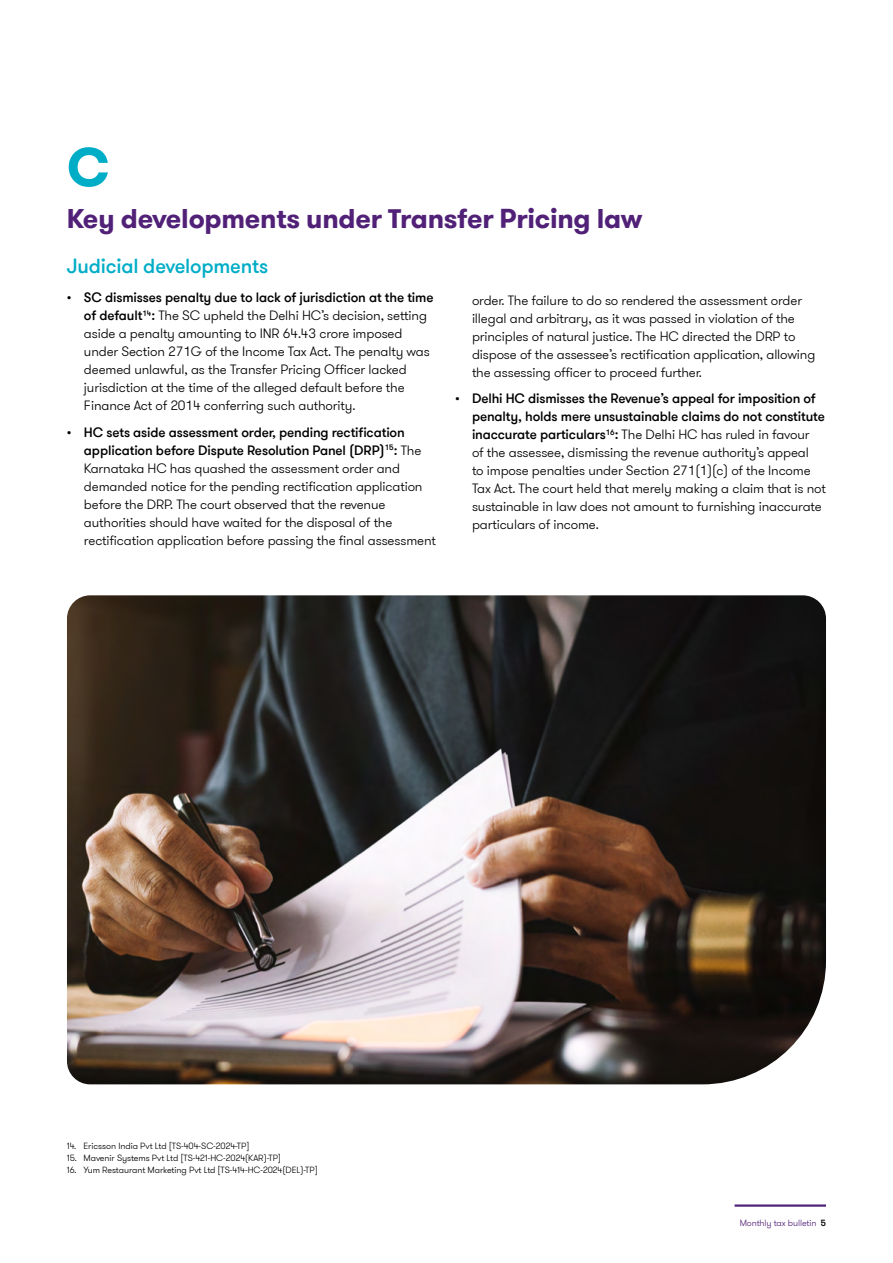
<style>
.page{position:relative;width:893px;height:1263px;background:#fff}
.page>*{position:absolute;margin:0;border:0;box-sizing:border-box;transform-origin:0 0}
.t1{font:700 54px "GT Walsheim Pro";color:#00adc7}
.t2{font:700 27px "GT Walsheim Pro";letter-spacing:-.01em;color:#512178}
.t3{font:500 20.25px "GT Walsheim Pro";letter-spacing:-.01em;color:#00adc7}
.t4{font:300 13.5px/18px "GT Walsheim Pro";letter-spacing:-.01em;color:#000}
.t5{font:300 9px "GT Walsheim Pro";letter-spacing:-.005em;color:#000}
.t6{font:300 9px "GT Walsheim Pro";letter-spacing:-.01em;color:#512178}
.s1{font-weight:500}
.s2{font-weight:500;color:#000}
</style>
<div class="page">
<hr style="left:735px;top:1204px;width:91px;height:3px;background:#512178">
<img style="left:67px;top:595px;width:759px;height:489px">
<h1 class="t1" style="left:67px;top:132px;width:44px">C</h1>
<h2 class="t2" style="left:67px;top:201px;width:577px">Key developments under Transfer Pricing law</h2>
<h3 class="t3" style="left:67px;top:253px;width:203px">Judicial developments</h3>
<p class="t4" style="left:84px;top:289px;width:351px;text-indent:-17px"><span class="s1">• SC dismisses penalty due to lack of jurisdiction at the time of default</span><sup>14</sup><span class="s1">:</span> The SC upheld the Delhi HC’s decision, setting aside a penalty amounting to INR 64.43 crore imposed under Section 271G of the Income Tax Act. The penalty was deemed unlawful, as the Transfer Pricing Officer lacked jurisdiction at the time of the alleged default before the Finance Act of 2014 conferring such authority.</p>
<p class="t4" style="left:84px;top:423px;width:353px;text-indent:-17px"><span class="s1">• HC sets aside assessment order, pending rectification application before Dispute Resolution Panel (DRP)</span><sup>15</sup><span class="s1">:</span> The Karnataka HC has quashed the assessment order and demanded notice for the pending rectification application before the DRP. The court observed that the revenue authorities should have waited for the disposal of the rectification application before passing the final assessment</p>
<p class="t4" style="left:472px;top:291px;width:345px">order. The failure to do so rendered the assessment order illegal and arbitrary, as it was passed in violation of the principles of natural justice. The HC directed the DRP to dispose of the assessee’s rectification application, allowing the assessing officer to proceed further.</p>
<p class="t4" style="left:472px;top:390px;width:355px;text-indent:-17px"><span class="s1">• Delhi HC dismisses the Revenue’s appeal for imposition of penalty, holds mere unsustainable claims do not constitute inaccurate particulars</span><sup>16</sup><span class="s1">:</span> The Delhi HC has ruled in favour<br>of the assessee, dismissing the revenue authority’s appeal<br>to impose penalties under Section 271(1)(c) of the Income Tax Act. The court held that merely making a claim that is not sustainable in law does not amount to furnishing inaccurate particulars of income.</p>
<p class="t5" style="left:67px;top:1140px;width:184px">14. Ericsson India Pvt Ltd [TS-404-SC-2024-TP]</p>
<p class="t5" style="left:67px;top:1152px;width:215px">15. Mavenir Systems Pvt Ltd [TS-421-HC-2024(KAR)-TP]</p>
<p class="t5" style="left:67px;top:1164px;width:252px">16. Yum Restaurant Marketing Pvt Ltd [TS-414-HC-2024(DEL)-TP]</p>
<p class="t6" style="left:740px;top:1217px;width:88px">Monthly tax bulletin <span class="s2">5</span></p>
</div>
